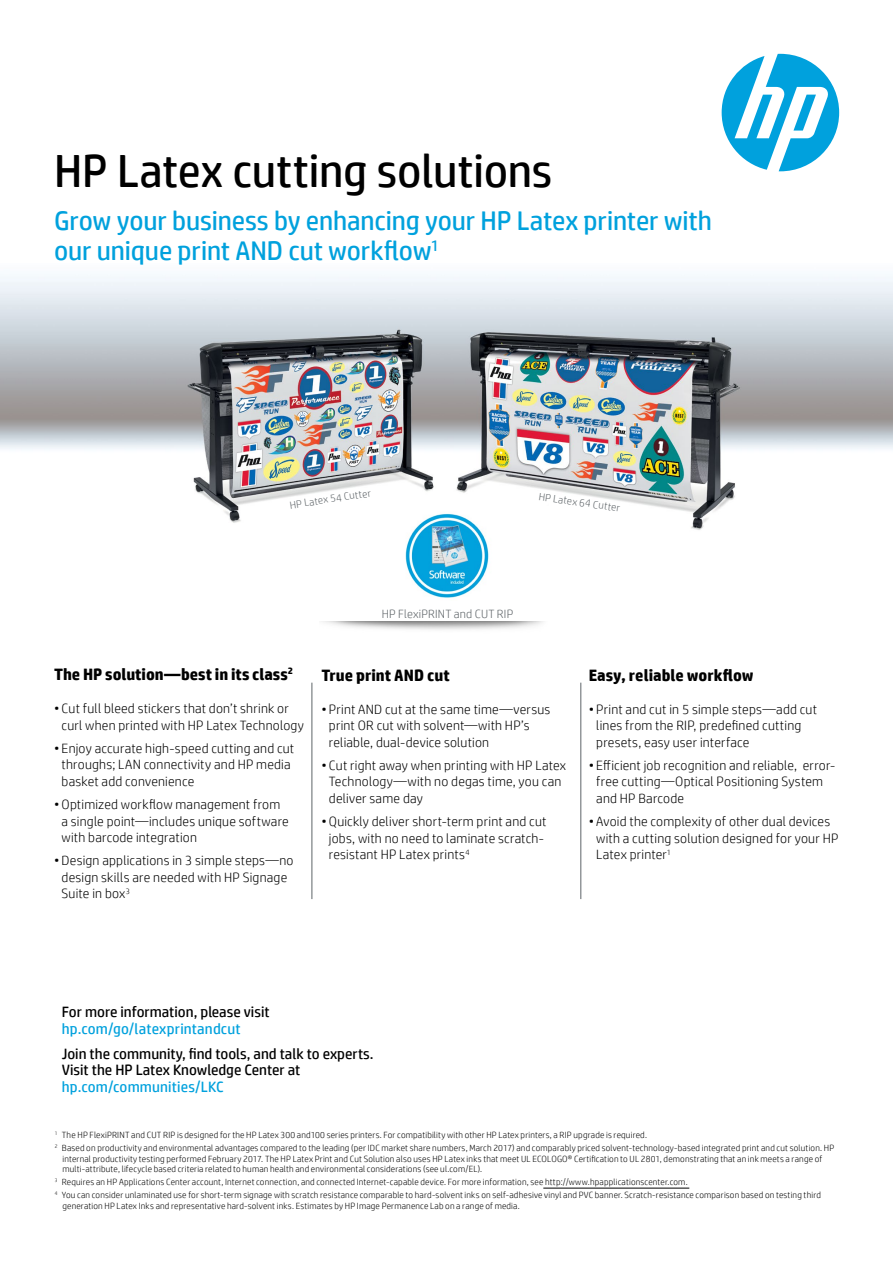
<style>
.page{position:relative;width:893px;height:1263px;background:#fff}
.page>*{position:absolute;margin:0;border:0;box-sizing:border-box;transform-origin:0 0}
.t1{font:46.5px "HP Simplified";letter-spacing:-.005em;color:#000}
.t2{font:27px/30px "HP Simplified";letter-spacing:-.005em;color:#00a1dd}
.t3{font:700 16.5px "HP Simplified";color:#000}
.t4{font:15px/16.5px "HP Simplified";color:#000}
.t5{font:15px "HP Simplified";letter-spacing:.01em;color:#00a1dd}
.t6{font:300 13.5px/16.5px "HP Simplified";letter-spacing:.015em;color:#000}
.t7{font:300 12px "HP Simplified";letter-spacing:.02em;color:#5e6468}
.t8{font:300 10.5px "HP Simplified";color:#5e6468}
.t9{font:300 9px/12.9px "HP Simplified";letter-spacing:.02em;color:#000}
</style>
<div class="page">
<img style="left:0;top:275px;width:893px;height:255px">
<svg style="left:722px;top:54px;width:117px;height:117px"></svg>
<hr style="left:312px;top:683px;width:1px;height:216px;background:#5e6468">
<hr style="left:581px;top:683px;width:1px;height:216px;background:#5e6468">
<img style="left:394px;top:511px;width:108px;height:87px">
<hr style="left:543px;top:1188px;width:146px;height:1px;background:#000">
<h1 class="t1" style="left:54px;top:140px;width:500px">HP Latex cutting solutions</h1>
<h2 class="t2" style="left:54px;top:205px;width:659px">Grow your business by enhancing your HP Latex printer with our unique print AND cut workflow<sup>1</sup></h2>
<p class="t8" style="left:289px;top:498px;width:84px;rotate:-9deg">HP Latex 54 Cutter</p>
<p class="t8" style="left:540px;top:489px;width:84px;rotate:8deg">HP Latex 64 Cutter</p>
<h3 class="t7" style="left:382px;top:605px;width:133px">HP FlexiPRINT and CUT RIP</h3>
<h3 class="t3" style="left:54px;top:663px;width:240px">The HP solution—best in its class<sup>2</sup></h3>
<h3 class="t6" style="left:62px;top:700px;width:244px;text-indent:-8px">• Cut full bleed stickers that don’t shrink or curl when printed with HP Latex Technology</h3>
<h3 class="t6" style="left:62px;top:739px;width:234px;text-indent:-8px">• Enjoy accurate high-speed cutting and cut throughs; LAN connectivity and HP media basket add convenience</h3>
<h3 class="t6" style="left:62px;top:796px;width:229px;text-indent:-8px">• Optimized workflow management from a single point—includes unique software with barcode integration</h3>
<h3 class="t6" style="left:62px;top:852px;width:233px;text-indent:-8px">• Design applications in 3 simple steps—no design skills are needed with HP Signage<br>Suite in box<sup>3</sup></h3>
<h3 class="t3" style="left:321px;top:664px;width:130px">True print AND cut</h3>
<h3 class="t6" style="left:329px;top:700px;width:223px;text-indent:-8px">• Print AND cut at the same time—versus print OR cut with solvent—with HP’s reliable, dual-device solution</h3>
<h3 class="t6" style="left:329px;top:757px;width:239px;text-indent:-8px">• Cut right away when printing with HP Latex<br>Technology—with no degas time, you can deliver same day</h3>
<h3 class="t6" style="left:329px;top:813px;width:219px;text-indent:-8px">• Quickly deliver short-term print and cut jobs, with no need to laminate scratch&shy;resistant HP Latex prints<sup>4</sup></h3>
<h3 class="t3" style="left:589px;top:664px;width:166px">Easy, reliable workflow</h3>
<h3 class="t6" style="left:596px;top:700px;width:222px;text-indent:-8px">• Print and cut in 5 simple steps—add cut lines from the RIP, predefined cutting presets, easy user interface</h3>
<h3 class="t6" style="left:596px;top:757px;width:240px;text-indent:-8px">• Efficient job recognition and reliable, error&shy;free cutting—Optical Positioning System and HP Barcode</h3>
<h3 class="t6" style="left:596px;top:813px;width:244px;text-indent:-8px">• Avoid the complexity of other dual devices with a cutting solution designed for your HP<br>Latex printer<sup>1</sup></h3>
<h3 class="t4" style="left:62px;top:1003px;width:209px">For more information, please visit</h3>
<h3 class="t5" style="left:62px;top:1018px;width:180px">hp.com/go/latexprintandcut</h3>
<h3 class="t4" style="left:62px;top:1045px;width:313px">Join the community, find tools, and talk to experts.<br>Visit the HP Latex Knowledge Center at</h3>
<h3 class="t5" style="left:62px;top:1076px;width:163px">hp.com/communities/LKC</h3>
<p class="t9" style="left:55px;top:1128px;width:781px"><sup>1</sup> The HP FlexiPRINT and CUT RIP is designed for the HP Latex 300 and100 series printers. For compatibility with other HP Latex printers, a RIP upgrade is required.<br><sup>2</sup> Based on productivity and environmental advantages compared to the leading (per IDC market share numbers, March 2017) and comparably priced solvent-technology-based integrated print and cut solution. HP</p>
<p class="t9" style="left:62px;top:1153px;width:761px;line-height:10.8px">internal productivity testing performed February 2017. The HP Latex Print and Cut Solution also uses HP Latex inks that meet UL ECOLOGO® Certification to UL 2801, demonstrating that an ink meets a range of multi-attribute, lifecycle based criteria related to human health and environmental considerations (see ul.com/EL).</p>
<p class="t9" style="left:55px;top:1175px;width:767px"><sup>3</sup> Requires an HP Applications Center account, Internet connection, and connected Internet-capable device. For more information, see http://www.hpapplicationscenter.com.<br><sup>4</sup> You can consider unlaminated use for short-term signage with scratch resistance comparable to hard-solvent inks on self-adhesive vinyl and PVC banner. Scratch-resistance comparison based on testing third</p>
<p class="t9" style="left:62px;top:1199px;width:459px">generation HP Latex Inks and representative hard-solvent inks. Estimates by HP Image Permanence Lab on a range of media.</p>
</div>
